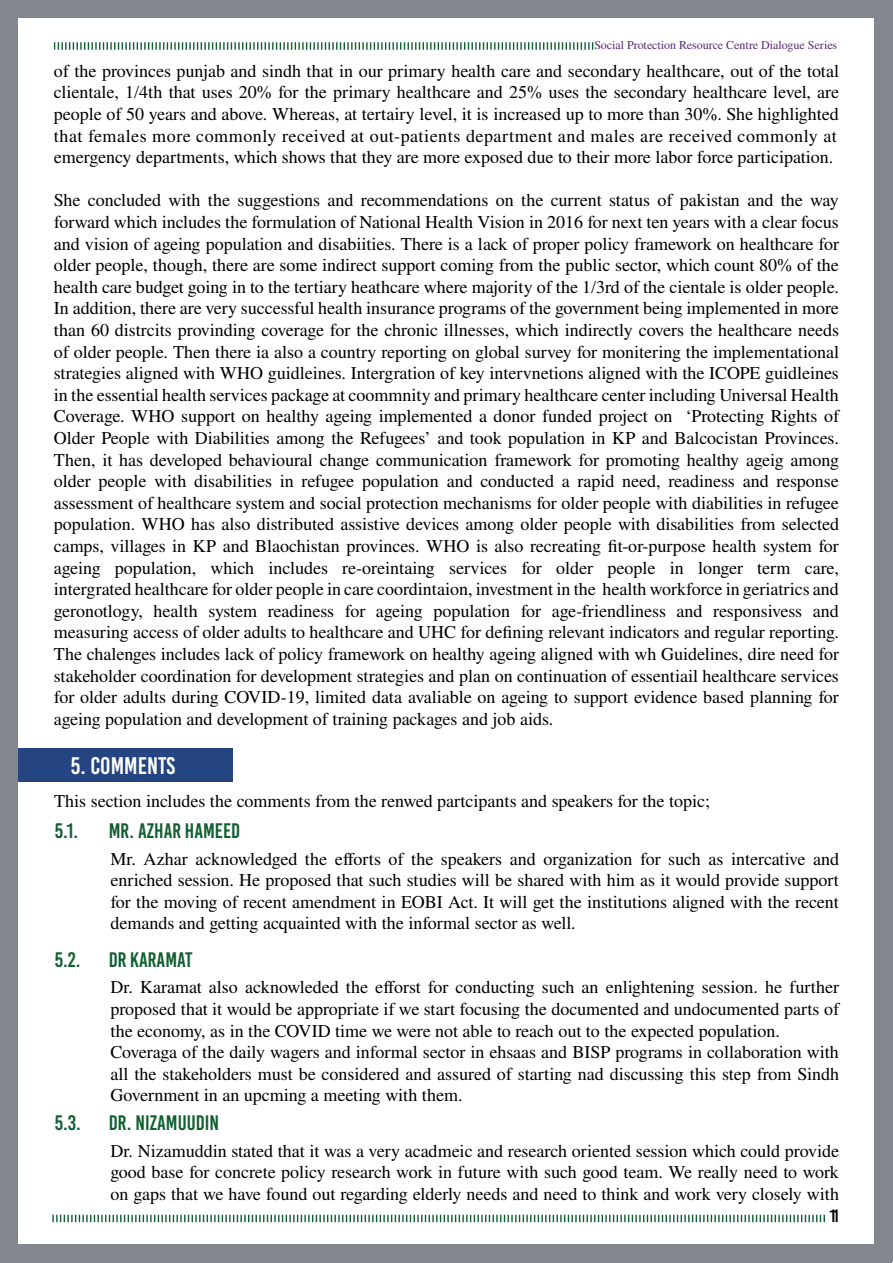
<style>
.page{position:relative;width:893px;height:1263px;background:#fff}
.page>*{position:absolute;margin:0;border:0;box-sizing:border-box;transform-origin:0 0}
.t1{font:24px "Bebas Kai";color:#fff}
.t2{font:21px "Bebas Kai";color:#115f31}
.t3{font:18px/21.6px "Nimbus Rom No 9 L";color:#000;text-align:justify}
.t4{font:18px "Bebas Kai";color:#000}
.t5{font:12px "Nimbus Rom No 9 L";color:#582a78}
</style>
<div class="page">
<svg style="left:52px;top:1214px;width:773px;height:9px"></svg>
<svg style="left:54px;top:42px;width:539px;height:8px"></svg>
<div style="left:0;top:748px;width:232px;height:34px;background:#244482"></div>
<div style="left:0;top:0;width:892px;height:17px;background:#82878e"></div>
<div style="left:874px;top:0;width:18px;height:1261px;background:#82878e"></div>
<div style="left:0;top:0;width:17px;height:1261px;background:#82878e"></div>
<div style="left:0;top:1244px;width:892px;height:18px;background:#82878e"></div>
<p class="t5" style="left:594px;top:36px;width:244px">Social Protection Resource Centre Dialogue Series</p>
<p class="t3" style="left:54px;top:59px;width:787px;text-align:left">of the provinces punjab and sindh that in our primary health care and secondary healthcare, out of the total clientale, 1/4th that uses 20% for the primary healthcare and 25% uses the secondary healthcare level, are people of 50 years and above. Whereas, at tertairy level, it is increased up to more than 30%. She highlighted that females more commonly received at out-patients department and males are received commonly at emergency departments, which shows that they are more exposed due to their more labor force participation.</p>
<p class="t3" style="left:54px;top:189px;width:787px">She concluded with the suggestions and recommendations on the current status of pakistan and the way forward which includes the formulation of National Health Vision in 2016 for next ten years with a clear focus and vision of ageing population and disabiities. There is a lack of proper policy framework on healthcare for older people, though, there are some indirect support coming from the public sector, which count 80% of the health care budget going in to the tertiary heathcare where majority of the 1/3rd of the cientale is older people.<br>In addition, there are very successful health insurance programs of the government being implemented in more than 60 distrcits provinding coverage for the chronic illnesses, which indirectly covers the healthcare needs of older people. Then there ia also a country reporting on global survey for monitering the implementational strategies aligned with WHO guidleines. Intergration of key intervnetions aligned with the ICOPE guidleines in the essential health services package at coommnity and primary healthcare center including Universal Health Coverage. WHO support on healthy ageing implemented a donor funded project on ‘Protecting Rights of Older People with Diabilities among the Refugees’ and took population in KP and Balcocistan Provinces.<br>Then, it has developed behavioural change communication framework for promoting healthy ageig among older people with disabilities in refugee population and conducted a rapid need, readiness and response assessment of healthcare system and social protection mechanisms for older people with diabilities in refugee population. WHO has also distributed assistive devices among older people with disabilities from selected camps, villages in KP and Blaochistan provinces. WHO is also recreating fit-or-purpose health system for ageing population, which includes re-oreintaing services for older people in longer term care, intergrated healthcare for older people in care coordintaion, investment in the health workforce in geriatrics and geronotlogy, health system readiness for ageing population for age-friendliness and responsivess and measuring access of older adults to healthcare and UHC for defining relevant indicators and regular reporting.<br>The chalenges includes lack of policy framework on healthy ageing aligned with wh Guidelines, dire need for stakeholder coordination for development strategies and plan on continuation of essentiail healthcare services for older adults during COVID-19, limited data avaliable on ageing to support evidence based planning for ageing population and development of training packages and job aids.</p>
<h1 class="t1" style="left:71px;top:753px;width:106px">5. COMMENTS</h1>
<p class="t3" style="left:54px;top:790px;width:658px">This section includes the comments from the renwed partcipants and speakers for the topic;</p>
<p class="t2" style="left:55px;top:819px;width:25px">5.1.</p>
<p class="t2" style="left:109px;top:819px;width:133px">MR. AZHAR HAMEED</p>
<p class="t3" style="left:110px;top:847px;width:730px">Mr. Azhar acknowledged the efforts of the speakers and organization for such as intercative and enriched session. He proposed that such studies will be shared with him as it would provide support for the moving of recent amendment in EOBI Act. It will get the institutions aligned with the recent demands and getting acquainted with the informal sector as well.</p>
<p class="t2" style="left:55px;top:948px;width:27px">5.2.</p>
<p class="t2" style="left:109px;top:948px;width:85px">DR KARAMAT</p>
<p class="t3" style="left:110px;top:976px;width:730px;text-align:left">Dr. Karamat also acknowleded the efforst for conducting such an enlightening session. he further proposed that it would be appropriate if we start focusing the documented and undocumented parts of the economy, as in the COVID time we were not able to reach out to the expected population.<br>Coveraga of the daily wagers and informal sector in ehsaas and BISP programs in collaboration with all the stakeholders must be considered and assured of starting nad discussing this step from Sindh Government in an upcming a meeting with them.</p>
<p class="t2" style="left:55px;top:1112px;width:28px">5.3.</p>
<p class="t2" style="left:109px;top:1112px;width:112px">DR. NIZAMUUDIN</p>
<p class="t3" style="left:110px;top:1139px;width:730px">Dr. Nizamuddin stated that it was a very acadmeic and research oriented session which could provide good base for concrete policy research work in future with such good team. We really need to work on gaps that we have found out regarding elderly needs and need to think and work very closely with</p>
<p class="t4" style="left:829px;top:1206px;width:11px">11</p>
</div>
